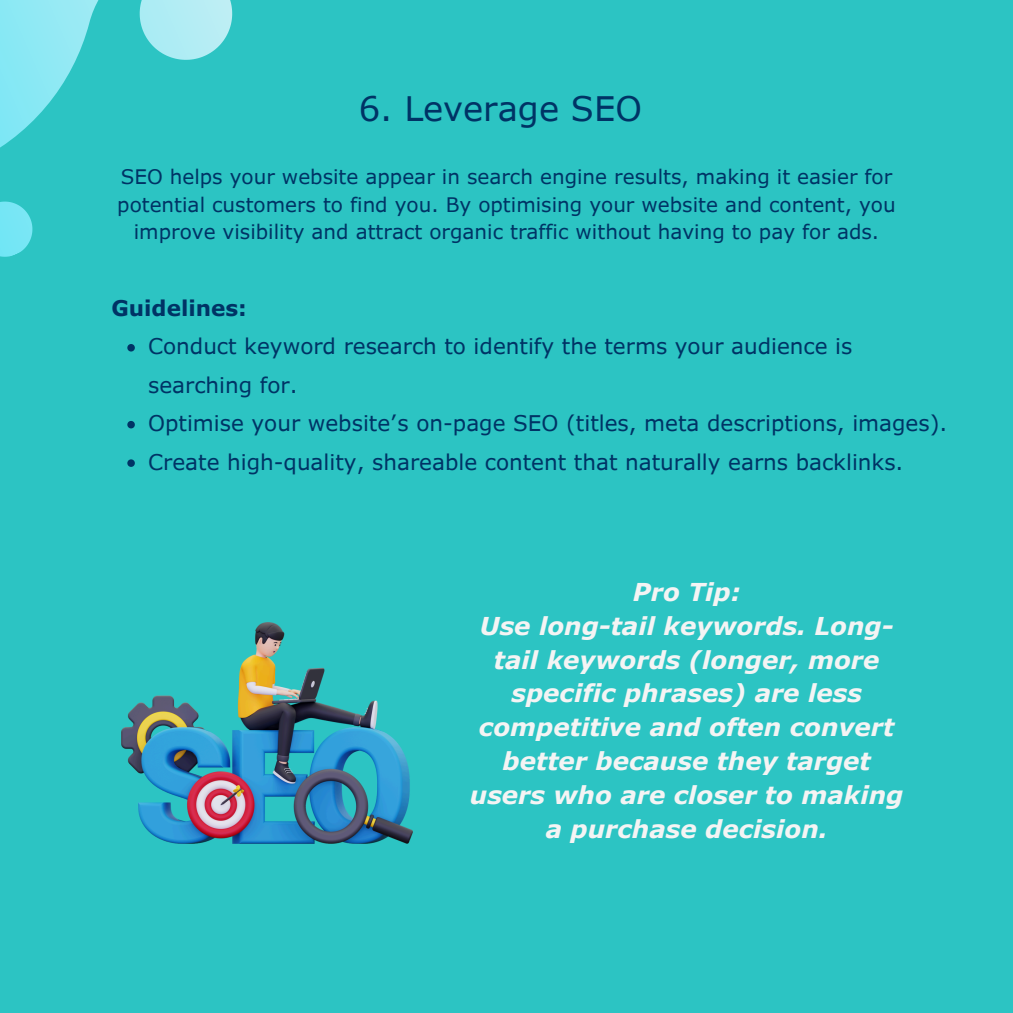
<style>
.page{position:relative;width:1013px;height:1013px;background:#fff}
.page>*{position:absolute;margin:0;border:0;box-sizing:border-box;transform-origin:0 0}
.t1{font:33.75px "Verdana Pro";color:#003365}
.t2{font:italic 700 24.62px/33.9px "Verdana Pro";color:#f4f4f4;text-align:center}
.t3{font:21.62px/38.5px "Verdana Pro";color:#003365}
.t4{font:700 21.62px "Verdana Pro";color:#003365}
.t5{font:20px/27.2px "Verdana Pro";color:#003365;text-align:center}
</style>
<div class="page">
<div style="left:0;top:0;width:1012px;height:1012px;background:#2cc4c3"></div>
<svg style="left:0;top:0;width:133px;height:429px"></svg>
<svg style="left:125px;top:0;width:108px;height:74px"></svg>
<svg style="left:0;top:193px;width:41px;height:72px"></svg>
<img style="left:121px;top:622px;width:292px;height:221px">
<svg style="left:127px;top:344px;width:8px;height:7px"></svg>
<svg style="left:127px;top:421px;width:8px;height:7px"></svg>
<svg style="left:127px;top:459px;width:8px;height:8px"></svg>
<p class="t1" style="left:359px;top:87px;width:284px">6. Leverage SEO</p>
<p class="t5" style="left:117px;top:163px;width:780px">SEO helps your website appear in search engine results, making it easier for potential customers to find you. By optimising your website and content, you improve visibility and attract organic traffic without having to pay for ads.</p>
<p class="t4" style="left:111px;top:294px;width:137px">Guidelines:</p>
<h1 class="t3" style="left:148px;top:326px;width:705px">Conduct keyword research to identify the terms your audience is searching for.</h1>
<p class="t3" style="left:148px;top:403px;width:800px">Optimise your website’s on-page SEO (titles, meta descriptions, images).</p>
<h3 class="t3" style="left:148px;top:442px;width:756px">Create high-quality, shareable content that naturally earns backlinks.</h3>
<p class="t2" style="left:470px;top:574px;width:435px">Pro Tip:<br>Use long-tail keywords. Long&shy;tail keywords (longer, more specific phrases) are less competitive and often convert better because they target users who are closer to making a purchase decision.</p>
</div>
